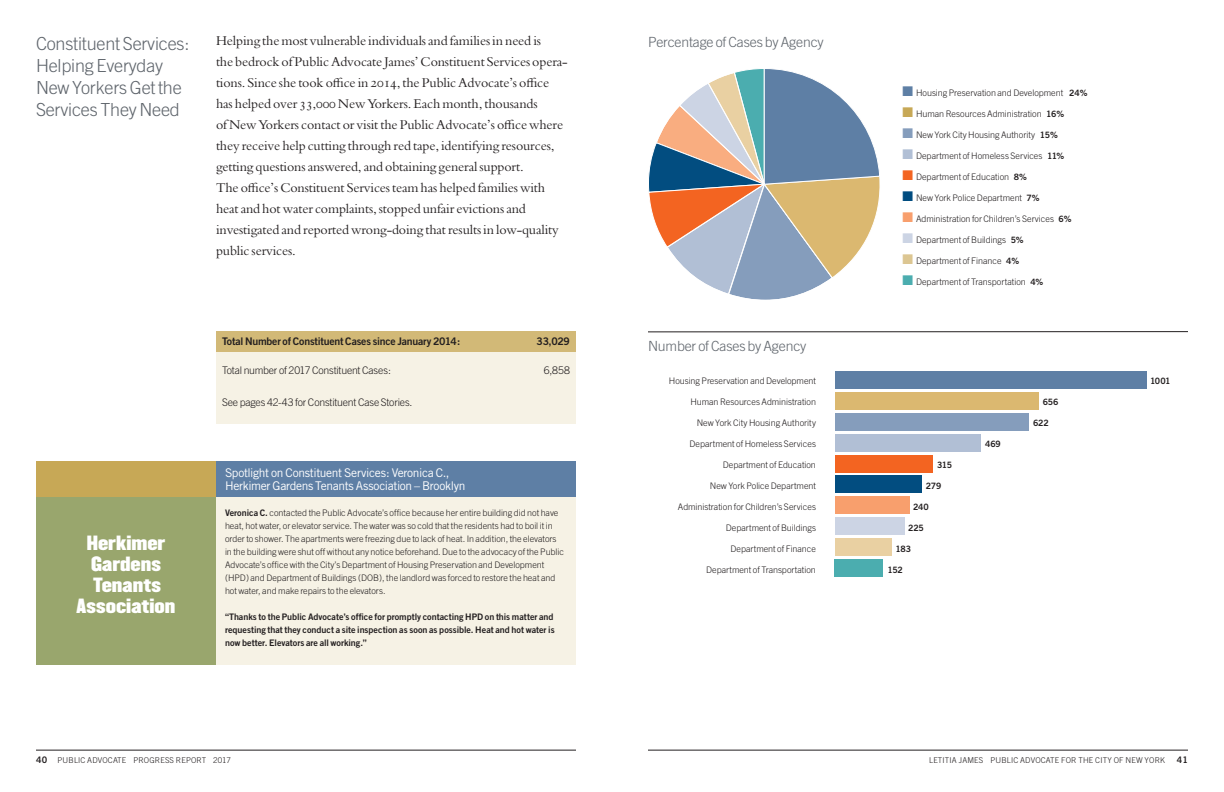
<style>
.page{position:relative;width:1224px;height:792px;background:#fff}
.page>*{position:absolute;margin:0;border:0;box-sizing:border-box;transform-origin:0 0}
.t1{font:300 18px/22px "Trade Gothic";letter-spacing:-.01em;color:#5f656c}
.t2{font:18px/21px "Champion HTF Middleweight";color:#fff;text-align:center}
.t3{font:14px/21px "M Bembo";letter-spacing:-.01em;color:#231f20}
.t4{font:300 14px "Trade Gothic";letter-spacing:-.01em;color:#5f656c}
.t5{font:12px/13.5px "Trade Gothic";letter-spacing:-.025em;color:#fff}
.t6{font:300 10.5px "Trade Gothic";letter-spacing:-.015em;color:#231f20}
.t7{font:10.5px "Trade Gothic Bold Two";letter-spacing:-.02em;color:#231f20}
.t8{font:300 9px/13px "Trade Gothic";color:#231f20}
.t9{font:9px/13px "Trade Gothic Bold Two";color:#231f20}
.t10{font:8.8px "Trade Gothic Bold Two";letter-spacing:-.02em;color:#231f20}
.t11{font:300 8px "Trade Gothic";letter-spacing:.02em;color:#231f20}
.s1{font-family:"M Bembo Expert"}
.s2{font-family:"M Bembo Expert";font-size:14.2px}
.s3{font-family:"Trade Gothic Bold Two";font-weight:400}
.s4{color:#5e7fa5}
.s5{font-family:"Trade Gothic Bold Two";font-weight:400;font-size:8.8px}
.s6{color:#c7a856}
.s7{color:#859dbc}
.s8{color:#b1bfd5}
.s9{color:#f36421}
.s10{color:#004c80}
.s11{color:#f89f6d}
.s12{color:#ccd4e4}
.s13{color:#dcc692}
.s14{color:#4badaf}
.s15{font-family:"Trade Gothic Bold Two";font-weight:400;font-size:9px}
</style>
<div class="page">
<hr style="left:648px;top:750px;width:540px;height:1px;background:#231f20">
<hr style="left:36px;top:750px;width:540px;height:1px;background:#231f20">
<div style="left:216px;top:332px;width:360px;height:20px;background:#d2b977"></div>
<div style="left:216px;top:352px;width:360px;height:72px;background:#f6f2e5"></div>
<svg style="left:648px;top:68px;width:232px;height:232px"></svg>
<div style="left:835px;top:371px;width:311px;height:18px;background:#5e7fa5"></div>
<div style="left:835px;top:392px;width:204px;height:17px;background:#dbb870"></div>
<div style="left:835px;top:413px;width:193px;height:17px;background:#859dbc"></div>
<div style="left:835px;top:434px;width:146px;height:17px;background:#b1bfd5"></div>
<div style="left:835px;top:455px;width:98px;height:17px;background:#f36421"></div>
<div style="left:835px;top:476px;width:87px;height:17px;background:#024d80"></div>
<div style="left:835px;top:497px;width:75px;height:17px;background:#f89f6d"></div>
<div style="left:835px;top:518px;width:70px;height:17px;background:#ccd4e4"></div>
<div style="left:835px;top:538px;width:57px;height:18px;background:#e9d0a2"></div>
<div style="left:835px;top:559px;width:48px;height:18px;background:#4badaf"></div>
<hr style="left:648px;top:331px;width:540px;height:1px;background:#231f20">
<div style="left:216px;top:497px;width:360px;height:168px;background:#f6f2e5"></div>
<div style="left:216px;top:462px;width:360px;height:36px;background:#5e7fa5"></div>
<div style="left:36px;top:462px;width:180px;height:36px;background:#c7a856"></div>
<div style="left:36px;top:497px;width:180px;height:168px;background:#99a66d"></div>
<h1 class="t1" style="left:36px;top:33px;width:155px">Constituent Services:<br>Helping Everyday<br>New Yorkers Get the<br>Services They Need</h1>
<p class="t3" style="left:216px;top:31px;width:353px">Helping the most vulnerable individuals and families in need is<br>the bedrock of Public Advocate James’ Constituent Services opera&shy;tions. Since she took o<span class="s1">ffi</span>ce in <span class="s2">2014</span>, the Public Advocate’s o<span class="s1">ffi</span>ce has helped over <span class="s2">33,000</span> New Yorkers. Each month, thousands<br>of New Yorkers contact or visit the Public Advocate’s o<span class="s1">ffi</span>ce where they receive help cutting through red tape, identifying resources, getting questions answered, and obtaining general support.<br>The o<span class="s1">ffi</span>ce’s Constituent Services team has helped families with heat and hot water complaints, stopped unfair evictions and investigated and reported wrong-doing that results in low-quality public services.</p>
<h1 class="t2" style="left:77px;top:533px;width:100px">Herkimer<br>Gardens<br>Tenants<br>Association</h1>
<p class="t7" style="left:222px;top:335px;width:240px">Total Number of Constituent Cases since January 2014:</p>
<p class="t7" style="left:537px;top:335px;width:35px">33,029</p>
<p class="t6" style="left:222px;top:364px;width:171px">Total number of 2017 Constituent Cases:</p>
<p class="t6" style="left:544px;top:364px;width:28px">6,858</p>
<p class="t6" style="left:222px;top:396px;width:190px">See pages 42-43 for Constituent Case Stories.</p>
<h3 class="t5" style="left:225px;top:466px;width:242px">Spotlight on Constituent Services: Veronica C.,<br>Herkimer Gardens Tenants Association – Brooklyn</h3>
<p class="t8" style="left:225px;top:506px;width:340px"><span class="s3">Veronica C.</span> contacted the Public Advocate’s office because her entire building did not have heat, hot water, or elevator service. The water was so cold that the residents had to boil it in order to shower. The apartments were freezing due to lack of heat. In addition, the elevators in the building were shut off without any notice beforehand. Due to the advocacy of the Public Advocate’s office with the City’s Department of Housing Preservation and Development (HPD) and Department of Buildings (DOB), the landlord was forced to restore the heat and hot water, and make repairs to the elevators.</p>
<p class="t9" style="left:225px;top:610px;width:331px">“Thanks to the Public Advocate’s office for promptly contacting HPD on this matter and requesting that they conduct a site inspection as soon as possible. Heat and hot water is now better. Elevators are all working.”</p>
<h2 class="t4" style="left:648px;top:34px;width:177px">Percentage of Cases by Agency</h2>
<h2 class="t4" style="left:648px;top:337px;width:160px">Number of Cases by Agency</h2>
<p class="t8" style="left:669px;top:374px;width:149px">Housing Preservation and Development</p>
<p class="t8" style="left:690px;top:395px;width:127px">Human Resources Administration</p>
<p class="t8" style="left:697px;top:416px;width:121px">New York City Housing Authority</p>
<p class="t8" style="left:690px;top:437px;width:128px">Department of Homeless Services</p>
<p class="t8" style="left:723px;top:458px;width:95px">Department of Education</p>
<p class="t8" style="left:710px;top:479px;width:108px">New York Police Department</p>
<p class="t8" style="left:678px;top:500px;width:140px">Administration for Children’s Services</p>
<p class="t8" style="left:726px;top:521px;width:92px">Department of Buildings</p>
<p class="t8" style="left:731px;top:542px;width:87px">Department of Finance</p>
<p class="t8" style="left:706px;top:563px;width:111px">Department of Transportation</p>
<p class="t8" style="left:902px;top:86px;width:187px"><span class="s4">■</span> Housing Preservation and Development <span class="s5">24%</span></p>
<p class="t8" style="left:902px;top:107px;width:163px"><span class="s6">■</span> Human Resources Administration <span class="s5">16%</span></p>
<p class="t8" style="left:902px;top:128px;width:157px"><span class="s7">■</span> New York City Housing Authority <span class="s5">15%</span></p>
<p class="t8" style="left:902px;top:149px;width:163px"><span class="s8">■</span> Department of Homeless Services <span class="s5">11%</span></p>
<p class="t8" style="left:902px;top:170px;width:126px"><span class="s9">■</span> Department of Education <span class="s5">8%</span></p>
<p class="t8" style="left:902px;top:191px;width:139px"><span class="s10">■</span> New York Police Department <span class="s5">7%</span></p>
<p class="t8" style="left:902px;top:212px;width:171px"><span class="s11">■</span> Administration for Children’s Services <span class="s5">6%</span></p>
<p class="t8" style="left:902px;top:233px;width:123px"><span class="s12">■</span> Department of Buildings <span class="s5">5%</span></p>
<p class="t8" style="left:902px;top:254px;width:118px"><span class="s13">■</span> Department of Finance <span class="s5">4%</span></p>
<p class="t8" style="left:902px;top:275px;width:143px"><span class="s14">■</span> Department of Transportation <span class="s5">4%</span></p>
<p class="t10" style="left:937px;top:459px;width:17px">315</p>
<p class="t10" style="left:926px;top:480px;width:17px">279</p>
<p class="t10" style="left:913px;top:501px;width:17px">240</p>
<p class="t10" style="left:908px;top:522px;width:17px">225</p>
<p class="t10" style="left:895px;top:543px;width:17px">183</p>
<p class="t10" style="left:887px;top:564px;width:17px">152</p>
<p class="t10" style="left:985px;top:438px;width:17px">469</p>
<p class="t10" style="left:1043px;top:396px;width:17px">656</p>
<p class="t10" style="left:1033px;top:417px;width:17px">622</p>
<p class="t10" style="left:1150px;top:375px;width:22px">1001</p>
<p class="t11" style="left:36px;top:756px;width:196px"><span class="s15">40</span> PUBLIC ADVOCATE PROGRESS REPORT 2017</p>
<p class="t11" style="left:929px;top:756px;width:237px">LETITIA JAMES PUBLIC ADVOCATE FOR THE CITY OF NEW YORK</p>
<p class="t9" style="left:1177px;top:753px;width:13px">41</p>
</div>
